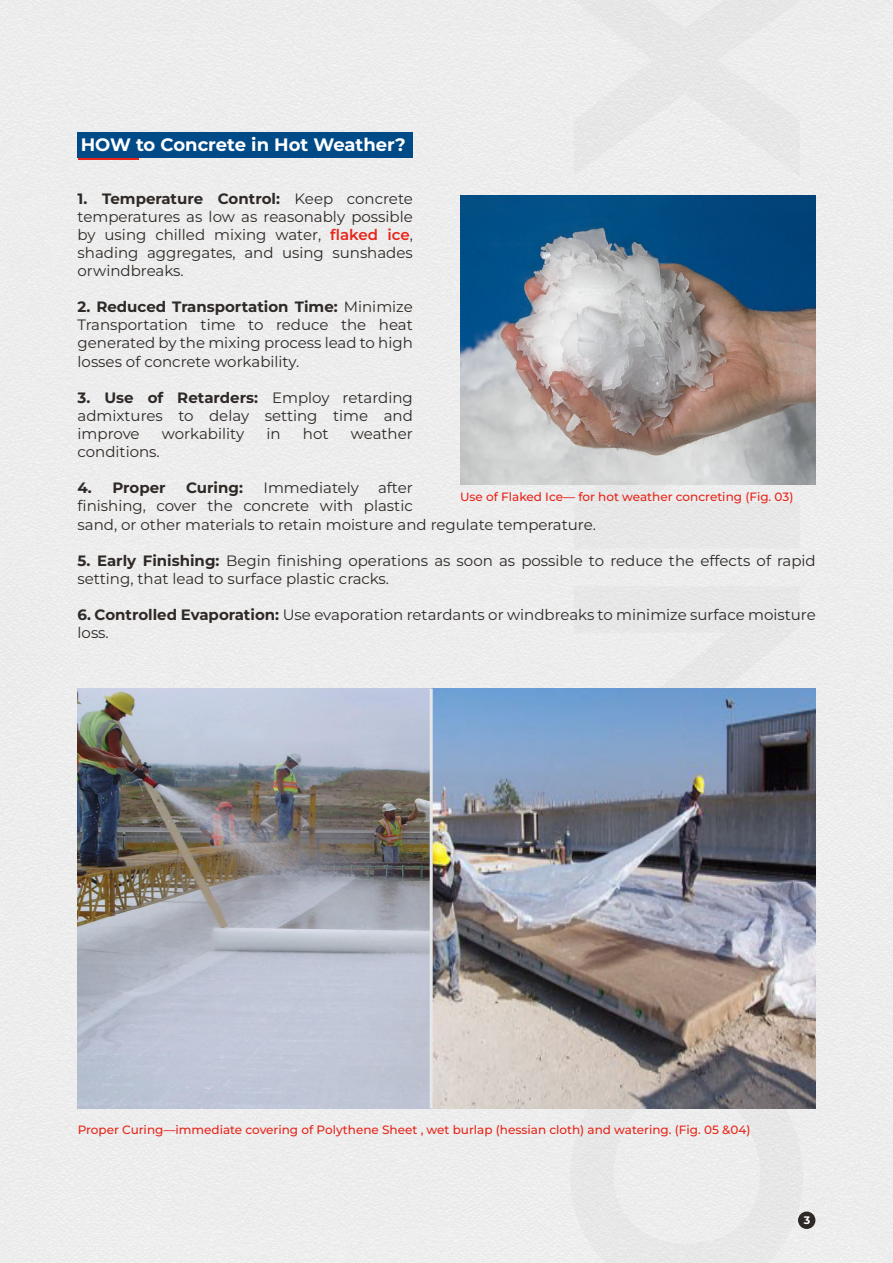
<style>
.page{position:relative;width:893px;height:1263px;background:#ededed}
.page>*{position:absolute;margin:0;border:0;box-sizing:border-box;transform-origin:0 0}
.t1{font:700 18px "Montserrat";color:#fff}
.t2{font:15px/18px "Montserrat";color:#2e2926;text-align:justify}
.t3{font:700 15px "Montserrat";color:#2e2926}
.t4{font:500 12px "Montserrat";color:#e72419}
.t5{font:700 10.95px "Montserrat";color:#fff}
.s1{font-weight:700}
.s2{font-weight:600;color:#e72419}
</style>
<div class="page">
<div style="left:78px;top:133px;width:335px;height:25px;background:#004a87"></div>
<hr style="left:78px;top:158px;width:60px;height:2px;background:#e72419">
<div style="left:570px;top:1108px;width:233px;height:155px;background:#eaeaea"></div>
<div style="left:574px;top:586px;width:226px;height:102px;background:#e9e9e9"></div>
<div style="left:574px;top:484px;width:226px;height:64px;background:#e8e8e8"></div>
<div style="left:574px;top:0;width:226px;height:177px;background:#eaeaea"></div>
<div style="left:798px;top:1211px;width:17px;height:18px;background:#2e2926;border-radius:50%"></div>
<img style="left:460px;top:196px;width:356px;height:288px">
<img style="left:78px;top:688px;width:738px;height:420px">
<hr style="left:430px;top:688px;width:3px;height:420px;background:#e6e7e8">
<p class="t1" style="left:81px;top:133px;width:327px">HOW to Concrete in Hot Weather?</p>
<p class="t2" style="left:78px;top:190px;width:337px"><span class="s1">1. Temperature Control:</span> Keep concrete temperatures as low as reasonably possible by using chilled mixing water, <span class="s2">flaked ice</span>, shading aggregates, and using sunshades orwindbreaks.</p>
<p class="t2" style="left:78px;top:298px;width:337px"><span class="s1">2. Reduced Transportation Time:</span> Minimize Transportation time to reduce the heat generated by the mixing process lead to high losses of concrete workability.</p>
<p class="t2" style="left:78px;top:388px;width:337px"><span class="s1">3. Use of Retarders:</span> Employ retarding admixtures to delay setting time and improve</p>
<p class="t2" style="left:162px;top:424px;width:84px">workability</p>
<p class="t2" style="left:267px;top:424px;width:16px">in</p>
<p class="t2" style="left:303px;top:424px;width:27px">hot</p>
<p class="t2" style="left:351px;top:424px;width:63px">weather</p>
<p class="t2" style="left:78px;top:442px;width:84px">conditions.</p>
<p class="t3" style="left:78px;top:477px;width:90px">4. Proper</p>
<p class="t3" style="left:186px;top:477px;width:58px">Curing:</p>
<p class="t2" style="left:264px;top:478px;width:97px">Immediately</p>
<p class="t2" style="left:78px;top:478px;width:337px;text-align:right">after<br>finishing, cover the concrete with plastic</p>
<p class="t2" style="left:78px;top:515px;width:520px">sand, or other materials to retain moisture and regulate temperature.</p>
<p class="t2" style="left:78px;top:551px;width:740px"><span class="s1">5. Early Finishing:</span> Begin finishing operations as soon as possible to reduce the effects of rapid setting, that lead to surface plastic cracks.</p>
<p class="t2" style="left:78px;top:605px;width:740px"><span class="s1">6. Controlled Evaporation:</span> Use evaporation retardants or windbreaks to minimize surface moisture loss.</p>
<p class="t4" style="left:460px;top:488px;width:335px">Use of Flaked Ice— for hot weather concreting (Fig. 03)</p>
<p class="t4" style="left:78px;top:1121px;width:674px">Proper Curing—immediate covering of Polythene Sheet , wet burlap (hessian cloth) and watering. (Fig. 05 &amp;04)</p>
<p class="t5" style="left:804px;top:1213px;width:8px">3</p>
</div>
